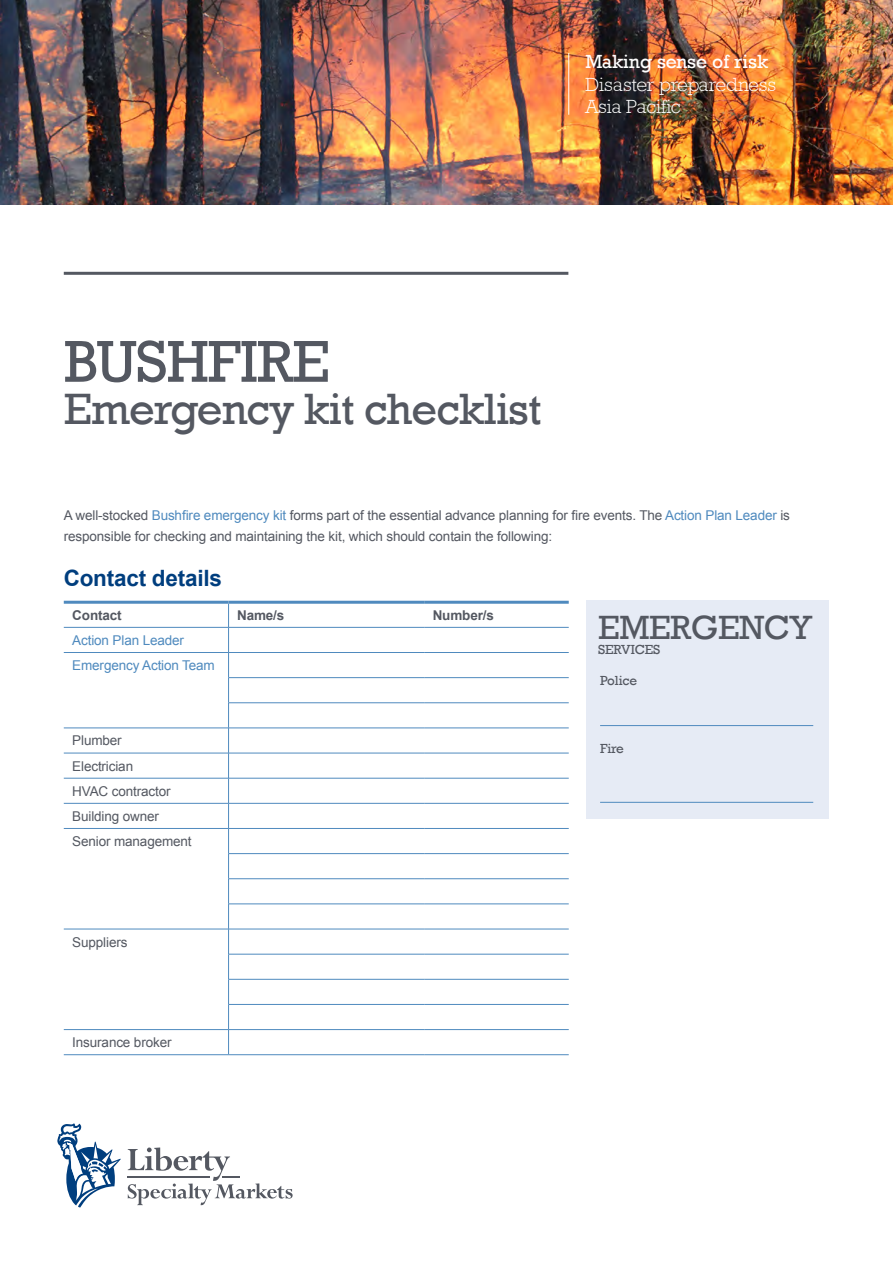
<style>
.page{position:relative;width:893px;height:1263px;background:#fff}
.page>*{position:absolute;margin:0;border:0;box-sizing:border-box;transform-origin:0 0}
.t1{font:60px "Rockwell";letter-spacing:-.02em;color:#545861}
.t2{font:45px "Rockwell";letter-spacing:-.02em;color:#545861}
.t3{font:34.5px "Rockwell";letter-spacing:-.01em;color:#545861}
.Subhead_1{font:700 22.5px "Arial";letter-spacing:-.01em;color:#003e7e}
.t4{font:300 19.5px/22.5px "Rockwell Std";color:#fff}
.t5{font:19.5px "Rockwell";color:#fff}
.Body{font:13.5px/21px "Arial";letter-spacing:-.01em;color:#545861}
.Body-2{font:13.5px "Arial";letter-spacing:-.01em;color:#4f8abe}
.Table_Heading_2{font:700 13.5px "Arial";letter-spacing:-.01em;color:#545861}
.t6{font:13.5px "Rockwell";letter-spacing:-.01em;color:#545861}
.s1{color:#4f8abe}
</style>
<div class="page">
<img style="left:0;top:0;width:893px;height:204px">
<hr style="left:64px;top:272px;width:504px;height:3px;background:#545861">
<hr style="left:64px;top:601px;width:165px;height:3px;background:#4f8abe">
<hr style="left:229px;top:601px;width:195px;height:3px;background:#4f8abe">
<hr style="left:424px;top:601px;width:145px;height:3px;background:#4f8abe">
<hr style="left:64px;top:627px;width:165px;height:1px;background:#4f8abe">
<hr style="left:229px;top:627px;width:195px;height:1px;background:#4f8abe">
<hr style="left:424px;top:627px;width:145px;height:1px;background:#4f8abe">
<hr style="left:64px;top:652px;width:165px;height:1px;background:#4f8abe">
<hr style="left:229px;top:652px;width:195px;height:1px;background:#4f8abe">
<hr style="left:424px;top:652px;width:145px;height:1px;background:#4f8abe">
<hr style="left:228px;top:677px;width:196px;height:1px;background:#4f8abe">
<hr style="left:424px;top:677px;width:145px;height:1px;background:#4f8abe">
<hr style="left:228px;top:702px;width:196px;height:1px;background:#4f8abe">
<hr style="left:424px;top:702px;width:145px;height:1px;background:#4f8abe">
<hr style="left:64px;top:728px;width:165px;height:1px;background:#4f8abe">
<hr style="left:64px;top:753px;width:165px;height:1px;background:#4f8abe">
<hr style="left:64px;top:778px;width:165px;height:1px;background:#4f8abe">
<hr style="left:64px;top:803px;width:165px;height:1px;background:#4f8abe">
<hr style="left:229px;top:728px;width:195px;height:1px;background:#4f8abe">
<hr style="left:229px;top:753px;width:195px;height:1px;background:#4f8abe">
<hr style="left:229px;top:778px;width:195px;height:1px;background:#4f8abe">
<hr style="left:229px;top:803px;width:195px;height:1px;background:#4f8abe">
<hr style="left:424px;top:728px;width:145px;height:1px;background:#4f8abe">
<hr style="left:424px;top:753px;width:145px;height:1px;background:#4f8abe">
<hr style="left:424px;top:778px;width:145px;height:1px;background:#4f8abe">
<hr style="left:424px;top:803px;width:145px;height:1px;background:#4f8abe">
<hr style="left:64px;top:828px;width:165px;height:1px;background:#4f8abe">
<hr style="left:229px;top:828px;width:195px;height:1px;background:#4f8abe">
<hr style="left:424px;top:828px;width:145px;height:1px;background:#4f8abe">
<hr style="left:228px;top:853px;width:196px;height:1px;background:#4f8abe">
<hr style="left:228px;top:878px;width:196px;height:1px;background:#4f8abe">
<hr style="left:424px;top:853px;width:145px;height:1px;background:#4f8abe">
<hr style="left:424px;top:878px;width:145px;height:1px;background:#4f8abe">
<hr style="left:228px;top:904px;width:196px;height:1px;background:#4f8abe">
<hr style="left:424px;top:904px;width:145px;height:1px;background:#4f8abe">
<hr style="left:64px;top:929px;width:165px;height:1px;background:#4f8abe">
<hr style="left:229px;top:929px;width:195px;height:1px;background:#4f8abe">
<hr style="left:424px;top:929px;width:145px;height:1px;background:#4f8abe">
<hr style="left:228px;top:954px;width:196px;height:1px;background:#4f8abe">
<hr style="left:228px;top:979px;width:196px;height:1px;background:#4f8abe">
<hr style="left:424px;top:954px;width:145px;height:1px;background:#4f8abe">
<hr style="left:424px;top:979px;width:145px;height:1px;background:#4f8abe">
<hr style="left:228px;top:1004px;width:196px;height:1px;background:#4f8abe">
<hr style="left:424px;top:1004px;width:145px;height:1px;background:#4f8abe">
<hr style="left:64px;top:1029px;width:165px;height:1px;background:#4f8abe">
<hr style="left:64px;top:1054px;width:165px;height:1px;background:#4f8abe">
<svg style="left:228px;top:604px;width:1px;height:450px"></svg>
<hr style="left:229px;top:1029px;width:195px;height:1px;background:#4f8abe">
<hr style="left:229px;top:1054px;width:195px;height:1px;background:#4f8abe">
<hr style="left:424px;top:1029px;width:145px;height:1px;background:#4f8abe">
<hr style="left:424px;top:1054px;width:145px;height:1px;background:#4f8abe">
<div style="left:586px;top:600px;width:242px;height:219px;background:#e6ebf5"></div>
<hr style="left:600px;top:725px;width:213px;height:1px;background:#4f8abe">
<hr style="left:600px;top:802px;width:213px;height:1px;background:#4f8abe">
<svg style="left:57px;top:1123px;width:64px;height:84px"></svg>
<svg style="left:128px;top:1147px;width:165px;height:58px"></svg>
<hr style="left:568px;top:53px;width:1px;height:62px;background:#fff">
<p class="t5" style="left:585px;top:50px;width:184px">Making sense of risk</p>
<p class="t4" style="left:585px;top:73px;width:192px">Disaster preparedness<br>Asia Pacific</p>
<p class="t1" style="left:64px;top:327px;width:267px">BUSHFIRE</p>
<p class="t2" style="left:64px;top:383px;width:479px">Emergency kit checklist</p>
<p class="Body" style="left:64px;top:505px;width:728px">A well-stocked <span class="s1">Bushfire emergency kit</span> forms part of the essential advance planning for fire events. The <span class="s1">Action Plan Leader</span> is responsible for checking and maintaining the kit, which should contain the following:</p>
<p class="Subhead_1" style="left:64px;top:563px;width:160px">Contact details</p>
<p class="Table_Heading_2" style="left:72px;top:605px;width:51px">Contact</p>
<p class="Table_Heading_2" style="left:237px;top:605px;width:49px">Name/s</p>
<p class="Table_Heading_2" style="left:433px;top:605px;width:63px">Number/s</p>
<p class="Body-2" style="left:72px;top:631px;width:113px">Action Plan Leader</p>
<p class="Body-2" style="left:72px;top:656px;width:144px">Emergency Action Team</p>
<p class="t3" style="left:598px;top:608px;width:215px">EMERGENCY</p>
<p class="t6" style="left:598px;top:642px;width:64px">SERVICES</p>
<p class="t6" style="left:600px;top:673px;width:39px">Police</p>
<p class="Body" style="left:72px;top:730px;width:51px">Plumber</p>
<p class="Body" style="left:72px;top:755px;width:62px">Electrician</p>
<p class="Body" style="left:72px;top:780px;width:100px">HVAC contractor</p>
<p class="Body" style="left:72px;top:806px;width:88px">Building owner</p>
<p class="Body" style="left:72px;top:831px;width:121px">Senior management</p>
<p class="Body" style="left:72px;top:931px;width:57px">Suppliers</p>
<p class="Body" style="left:72px;top:1032px;width:101px">Insurance broker</p>
<p class="t6" style="left:600px;top:740px;width:25px">Fire</p>
</div>
